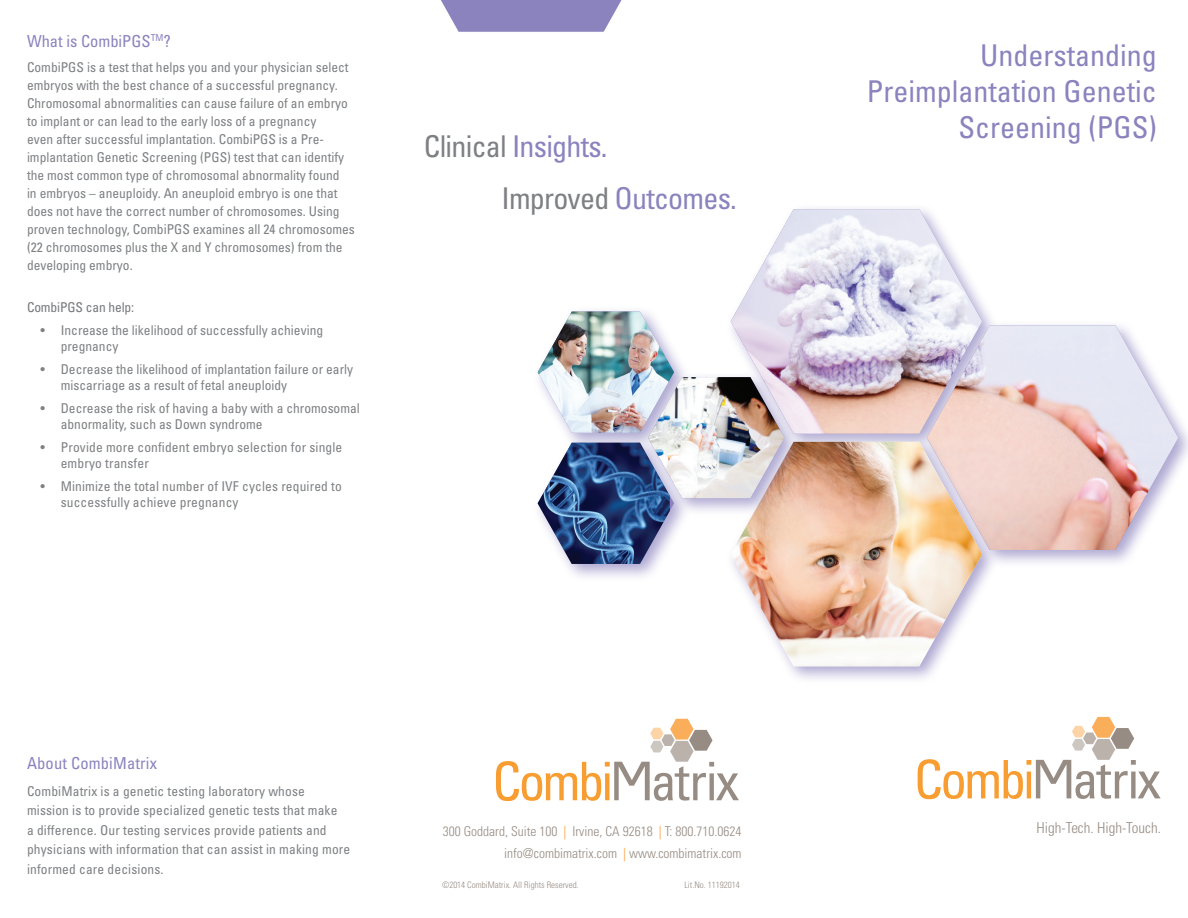
<style>
.page{position:relative;width:1188px;height:918px;background:#fff}
.page>*{position:absolute;margin:0;border:0;box-sizing:border-box;transform-origin:0 0}
.t1{font:condensed 30px/36px "Univers LT Std";color:#8b83be;text-align:right}
.t2{font:condensed 30px/52.5px "Univers LT Std";letter-spacing:-.025em;color:#8b83be}
.t3{font:condensed 16.5px "Univers LT Std";letter-spacing:.01em;color:#8b83be}
.t4{font:300 condensed 15px "Univers LT Std";color:#978c83}
.t5{font:condensed 13.5px/18px "Univers LT Std";color:#7e8083}
.t6{font:300 condensed 13.5px/22.5px "Univers LT Std";color:#978c83;text-align:right}
.t7{font:condensed 13.5px "Univers LT Std";letter-spacing:-.01em;color:#76787b}
.t8{font:300 condensed 9px "Univers LT Std";color:#978c83}
.s1{color:#7e8083}
.s2{color:#f89d31}
</style>
<div class="page">
<div style="left:725px;top:203px;width:463px;height:365px;background:#8b83be;opacity:.7"></div>
<img style="left:784px;top:209px;width:394px;height:341px">
<div style="left:725px;top:436px;width:274px;height:248px;background:#8b83be;opacity:.7"></div>
<img style="left:784px;top:442px;width:198px;height:224px">
<div style="left:643px;top:371px;width:159px;height:146px;background:#8b83be;opacity:.7"></div>
<svg style="left:918px;top:717px;width:243px;height:82px"></svg>
<svg style="left:441px;top:0;width:343px;height:802px"></svg>
<p class="t3" style="left:27px;top:31px;width:145px">What is CombiPGS<sup>TM</sup>?</p>
<p class="t5" style="left:27px;top:58px;width:329px">CombiPGS is a test that helps you and your physician select embryos with the best chance of a successful pregnancy.<br>Chromosomal abnormalities can cause failure of an embryo to implant or can lead to the early loss of a pregnancy<br>even after successful implantation. CombiPGS is a Pre&shy;implantation Genetic Screening (PGS) test that can identify the most common type of chromosomal abnormality found<br>in embryos – aneuploidy. An aneuploid embryo is one that does not have the correct number of chromosomes. Using proven technology, CombiPGS examines all 24 chromosomes (22 chromosomes plus the X and Y chromosomes) from the developing embryo.</p>
<p class="t7" style="left:27px;top:298px;width:109px">CombiPGS can help:</p>
<p class="t5" style="left:61px;top:321px;width:264px;line-height:16.2px;text-indent:-20px">• Increase the likelihood of successfully achieving pregnancy</p>
<p class="t5" style="left:61px;top:361px;width:294px;line-height:16.2px;text-indent:-20px">• Decrease the likelihood of implantation failure or early miscarriage as a result of fetal aneuploidy</p>
<p class="t5" style="left:61px;top:400px;width:301px;line-height:16.2px;text-indent:-20px">• Decrease the risk of having a baby with a chromosomal abnormality, such as Down syndrome</p>
<p class="t5" style="left:61px;top:439px;width:283px;line-height:16.2px;text-indent:-20px">• Provide more confident embryo selection for single embryo transfer</p>
<p class="t5" style="left:61px;top:478px;width:283px;line-height:16.2px;text-indent:-20px">• Minimize the total number of IVF cycles required to successfully achieve pregnancy</p>
<h1 class="t2" style="left:501px;top:119px;width:237px;text-indent:-78px"><span class="s1">Clinical</span> Insights.<br><span class="s1">Improved</span> Outcomes.</h1>
<p class="t3" style="left:27px;top:753px;width:132px">About CombiMatrix</p>
<p class="t5" style="left:27px;top:781px;width:325px;line-height:19.5px">CombiMatrix is a genetic testing laboratory whose<br>mission is to provide specialized genetic tests that make<br>a difference. Our testing services provide patients and physicians with information that can assist in making more informed care decisions.</p>
<p class="t6" style="left:443px;top:820px;width:300px">300 Goddard, Suite 100 <span class="s2">|</span> Irvine, CA 92618 <span class="s2">|</span> T: 800.710.0624 info@combimatrix.com <span class="s2">|</span> www.combimatrix.com</p>
<p class="t8" style="left:442px;top:879px;width:138px">©2014 CombiMatrix. All Rights Reserved.</p>
<p class="t8" style="left:684px;top:879px;width:57px">Lit.No. 11192014</p>
<h1 class="t1" style="left:867px;top:37px;width:291px">Understanding<br>Preimplantation Genetic<br>Screening (PGS)</h1>
<p class="t4" style="left:1037px;top:819px;width:126px">High-Tech. High-Touch.</p>
</div>
